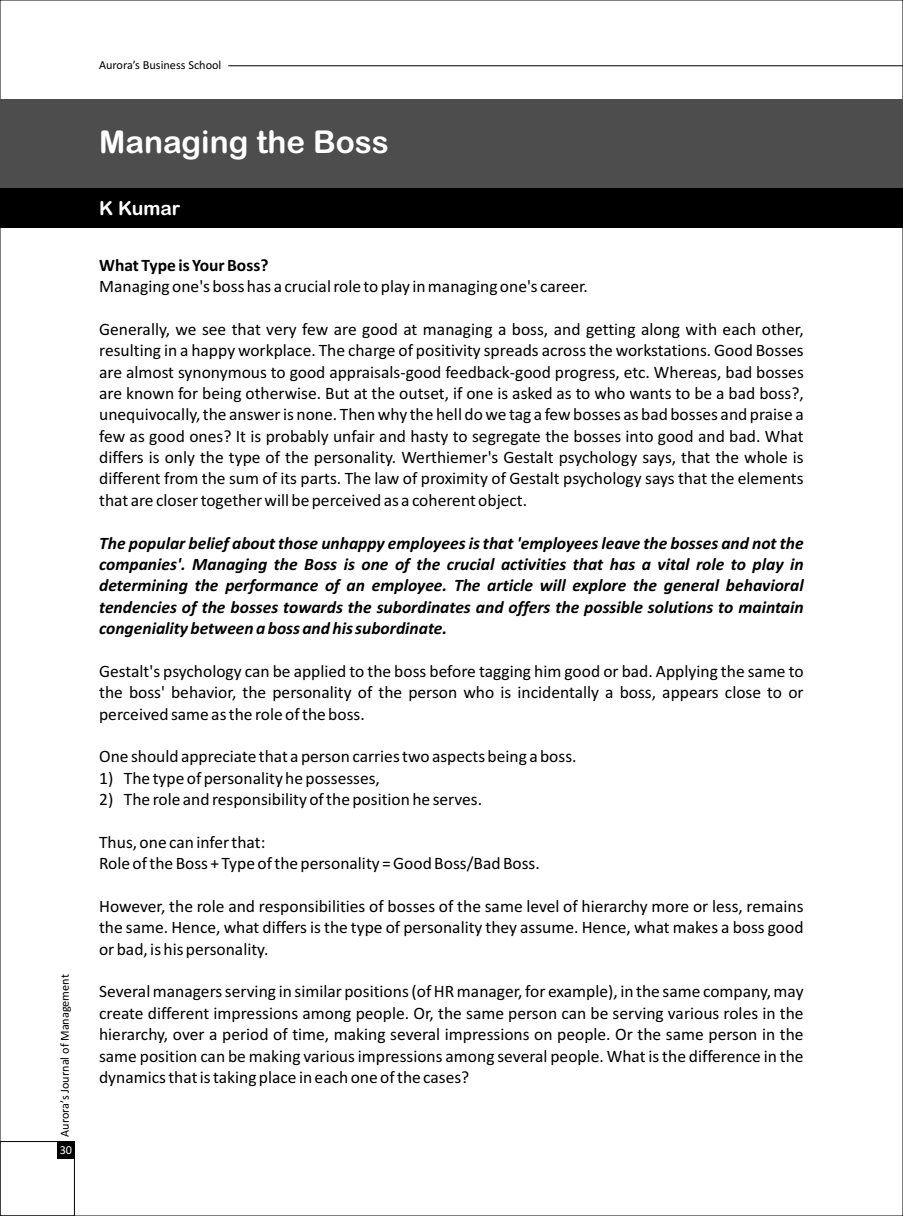
<style>
.page{position:relative;width:903px;height:1216px;background:#fff}
.page>*{position:absolute;margin:0;border:0;box-sizing:border-box;transform-origin:0 0}
.t1{font:31.5px "Arial Rounded MT Bold";color:#fff}
.t2{font:19.25px "Arial Rounded MT Bold";color:#fff}
.t3{font:17.5px/21.3px "Calibri";color:#000;text-align:justify}
.t4{font:italic 700 17.5px/21.3px "Calibri";color:#000;text-align:justify}
.t5{font:700 17.5px "Calibri";color:#000}
.t6{font:12.25px "Calibri";color:#000}
.t7{font:12.25px "Calibri";color:#fff}
</style>
<div class="page">
<div style="left:0;top:99px;width:903px;height:126px;background:#4d4d4d"></div>
<div style="left:0;top:188px;width:903px;height:40px;background:#000"></div>
<div style="left:57px;top:1141px;width:17px;height:17px;background:#000"></div>
<div style="left:0;top:1141px;width:75px;height:74px;border:1px solid #000"></div>
<hr style="left:228px;top:65px;width:675px;height:1px;background:#000">
<p class="t6" style="left:60px;top:1136px;width:164px;rotate:-90deg">Aurora’s Journal of Management</p>
<p class="t7" style="left:60px;top:1144px;width:14px">30</p>
<p class="t6" style="left:99px;top:60px;width:124px">Aurora’s Business School</p>
<h1 class="t1" style="left:99px;top:130px;width:291px">Managing the Boss</h1>
<p class="t2" style="left:99px;top:201px;width:83px">K Kumar</p>
<p class="t5" style="left:99px;top:257px;width:171px">What Type is Your Boss?</p>
<p class="t3" style="left:99px;top:277px;width:490px">Managing one's boss has a crucial role to play in managing one's career.</p>
<p class="t3" style="left:99px;top:320px;width:706px">Generally, we see that very few are good at managing a boss, and getting along with each other, resulting in a happy workplace. The charge of positivity spreads across the workstations. Good Bosses are almost synonymous to good appraisals-good feedback-good progress, etc. Whereas, bad bosses are known for being otherwise. But at the outset, if one is asked as to who wants to be a bad boss?, unequivocally, the answer is none. Then why the hell do we tag a few bosses as bad bosses and praise a few as good ones? It is probably unfair and hasty to segregate the bosses into good and bad. What differs is only the type of the personality. Werthiemer's Gestalt psychology says, that the whole is different from the sum of its parts. The law of proximity of Gestalt psychology says that the elements that are closer together will be perceived as a coherent object.</p>
<p class="t4" style="left:99px;top:533px;width:706px">The popular belief about those unhappy employees is that 'employees leave the bosses and not the companies'. Managing the Boss is one of the crucial activities that has a vital role to play in determining the performance of an employee. The article will explore the general behavioral tendencies of the bosses towards the subordinates and offers the possible solutions to maintain congeniality between a boss and his subordinate.</p>
<p class="t3" style="left:99px;top:661px;width:706px">Gestalt's psychology can be applied to the boss before tagging him good or bad. Applying the same to the boss' behavior, the personality of the person who is incidentally a boss, appears close to or perceived same as the role of the boss.</p>
<p class="t3" style="left:99px;top:747px;width:479px">One should appreciate that a person carries two aspects being a boss.</p>
<p class="t3" style="left:99px;top:768px;width:282px">1) The type of personality he possesses,</p>
<p class="t3" style="left:99px;top:790px;width:385px">2) The role and responsibility of the position he serves.</p>
<p class="t3" style="left:99px;top:832px;width:442px">Thus, one can infer that:<br>Role of the Boss + Type of the personality = Good Boss/Bad Boss.</p>
<p class="t3" style="left:99px;top:896px;width:706px">However, the role and responsibilities of bosses of the same level of hierarchy more or less, remains the same. Hence, what differs is the type of personality they assume. Hence, what makes a boss good or bad, is his personality.</p>
<p class="t3" style="left:99px;top:982px;width:706px">Several managers serving in similar positions (of HR manager, for example), in the same company, may create different impressions among people. Or, the same person can be serving various roles in the hierarchy, over a period of time, making several impressions on people. Or the same person in the same position can be making various impressions among several people. What is the difference in the dynamics that is taking place in each one of the cases?</p>
</div>
